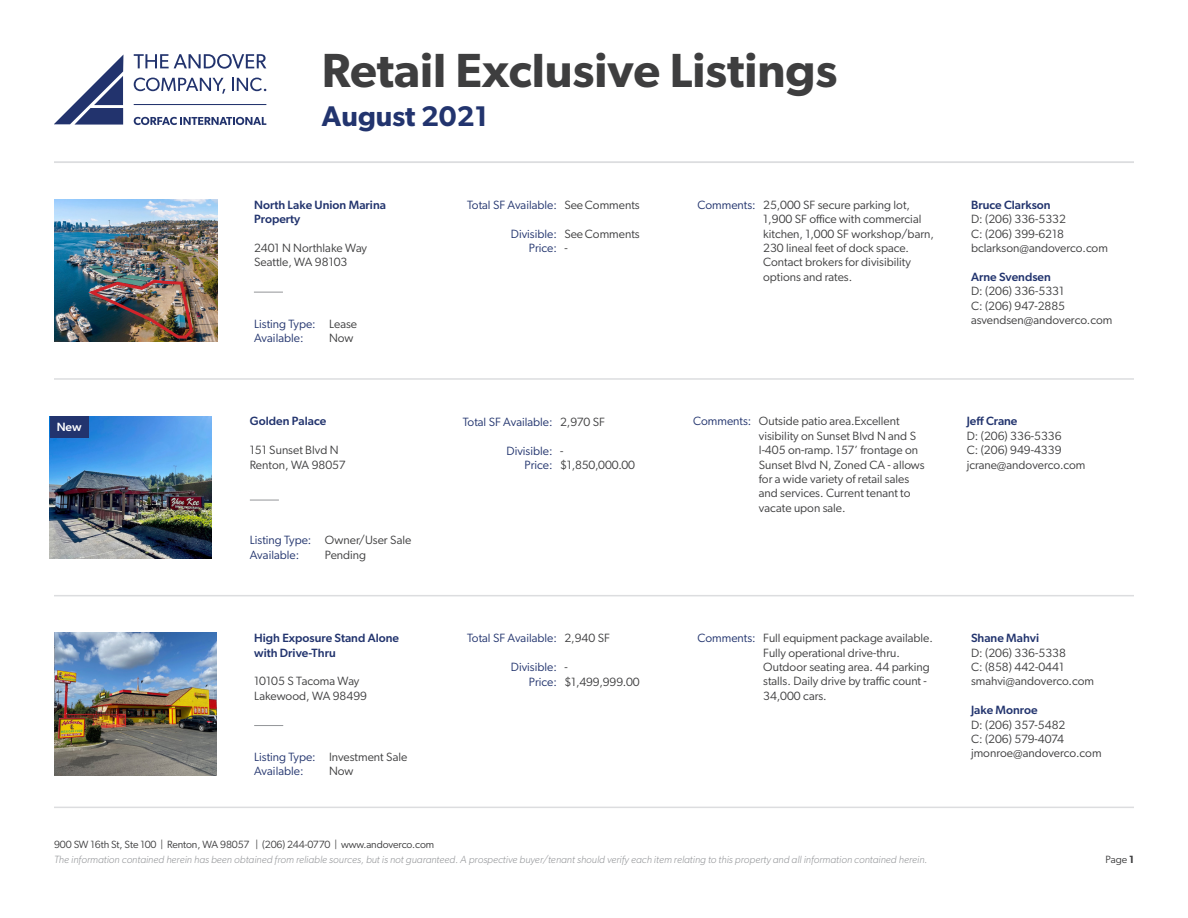
<style>
.page{position:relative;width:1188px;height:918px;background:#fff}
.page>*{position:absolute;margin:0;border:0;box-sizing:border-box;transform-origin:0 0}
.t1{font:600 48px "Gibson";color:#3e3e3f}
.t2{font:600 28.5px "Gibson";color:#22346e}
.t3{font:12px/14.4px "Gibson";color:#3e3e3f}
.t4{font:12px "Gibson";color:#22346e}
.t5{font:500 12px/14.4px "Gibson";color:#22346e}
.t6{font:500 12px "Gibson";color:#fff}
.t7{font:italic 300 10.5px "Gibson";color:#939598}
.t8{font:10.5px "Gibson";letter-spacing:-.01em;color:#3e3e3f}
.s1{font-weight:600}
</style>
<div class="page">
<svg style="left:54px;top:55px;width:69px;height:70px"></svg>
<svg style="left:134px;top:54px;width:132px;height:15px"></svg>
<hr style="left:134px;top:104px;width:132px;height:1px;background:#22336d">
<svg style="left:134px;top:117px;width:132px;height:8px"></svg>
<svg style="left:134px;top:78px;width:91px;height:16px"></svg>
<svg style="left:232px;top:78px;width:34px;height:13px"></svg>
<hr style="left:54px;top:162px;width:1080px;height:1px;background:#dcdddf">
<hr style="left:54px;top:378px;width:1080px;height:2px;background:#dcdddf">
<hr style="left:54px;top:595px;width:1080px;height:1px;background:#dcdddf">
<img style="left:54px;top:633px;width:162px;height:142px">
<svg style="left:254px;top:725px;width:29px;height:1px"></svg>
<svg style="left:254px;top:292px;width:29px;height:1px"></svg>
<img style="left:54px;top:199px;width:163px;height:143px">
<img style="left:84px;top:278px;width:111px;height:63px">
<hr style="left:54px;top:807px;width:1080px;height:1px;background:#dcdddf">
<img style="left:50px;top:416px;width:162px;height:143px">
<svg style="left:250px;top:500px;width:29px;height:1px"></svg>
<div style="left:50px;top:416px;width:39px;height:21px;background:#22346e"></div>
<h1 class="t1" style="left:322px;top:42px;width:517px">Retail Exclusive Listings</h1>
<h2 class="t2" style="left:322px;top:100px;width:168px">August 2021</h2>
<p class="t5" style="left:254px;top:197px;width:133px">North Lake Union Marina<br>Property</p>
<p class="t3" style="left:254px;top:240px;width:114px">2401 N Northlake Way</p>
<p class="t3" style="left:254px;top:255px;width:95px">Seattle, WA 98103</p>
<p class="t4" style="left:254px;top:316px;width:63px">Listing Type:</p>
<p class="t4" style="left:254px;top:331px;width:51px">Available:</p>
<p class="t3" style="left:329px;top:316px;width:30px">Lease</p>
<p class="t3" style="left:329px;top:330px;width:26px">Now</p>
<p class="t4" style="left:467px;top:198px;width:91px">Total SF Available:</p>
<p class="t4" style="left:511px;top:226px;width:48px">Divisible:</p>
<p class="t4" style="left:529px;top:241px;width:30px">Price:</p>
<p class="t3" style="left:564px;top:198px;width:77px">See Comments</p>
<p class="t3" style="left:564px;top:226px;width:77px">See Comments</p>
<p class="t3" style="left:564px;top:241px;width:5px">-</p>
<p class="t6" style="left:57px;top:420px;width:26px">New</p>
<p class="t5" style="left:250px;top:414px;width:78px">Golden Palace</p>
<p class="t3" style="left:250px;top:443px;width:90px">151 Sunset Blvd N</p>
<p class="t3" style="left:250px;top:457px;width:97px">Renton, WA 98057</p>
<p class="t4" style="left:250px;top:533px;width:63px">Listing Type:</p>
<p class="t4" style="left:250px;top:547px;width:51px">Available:</p>
<p class="t3" style="left:325px;top:533px;width:88px">Owner/User Sale</p>
<p class="t3" style="left:325px;top:547px;width:43px">Pending</p>
<p class="t5" style="left:254px;top:631px;width:146px">High Exposure Stand Alone with Drive-Thru</p>
<p class="t3" style="left:254px;top:674px;width:107px">10105 S Tacoma Way</p>
<p class="t3" style="left:254px;top:688px;width:114px">Lakewood, WA 98499</p>
<p class="t4" style="left:254px;top:750px;width:63px">Listing Type:</p>
<p class="t4" style="left:254px;top:764px;width:51px">Available:</p>
<p class="t3" style="left:329px;top:749px;width:80px">Investment Sale</p>
<p class="t3" style="left:329px;top:764px;width:26px">Now</p>
<p class="t8" style="left:54px;top:838px;width:382px">900 SW 16th St, Ste 100 | Renton, WA 98057 | (206) 244-0770 | www.andoverco.com</p>
<p class="t4" style="left:463px;top:414px;width:91px">Total SF Available:</p>
<p class="t4" style="left:506px;top:443px;width:48px">Divisible:</p>
<p class="t4" style="left:525px;top:458px;width:30px">Price:</p>
<p class="t3" style="left:560px;top:414px;width:46px">2,970 SF</p>
<p class="t3" style="left:560px;top:443px;width:5px">-</p>
<p class="t3" style="left:560px;top:457px;width:77px">$1,850,000.00</p>
<p class="t4" style="left:467px;top:631px;width:91px">Total SF Available:</p>
<p class="t4" style="left:511px;top:660px;width:48px">Divisible:</p>
<p class="t4" style="left:529px;top:674px;width:30px">Price:</p>
<p class="t3" style="left:564px;top:631px;width:47px">2,940 SF</p>
<p class="t3" style="left:564px;top:660px;width:5px">-</p>
<p class="t3" style="left:564px;top:674px;width:77px">$1,499,999.00</p>
<p class="t4" style="left:698px;top:197px;width:60px">Comments:</p>
<p class="t3" style="left:763px;top:197px;width:172px">25,000 SF secure parking lot,<br>1,900 SF office with commercial kitchen, 1,000 SF workshop/barn,<br>230 lineal feet of dock space.<br>Contact brokers for divisibility options and rates.</p>
<p class="t5" style="left:971px;top:197px;width:81px">Bruce Clarkson</p>
<p class="t3" style="left:971px;top:212px;width:96px">D: (206) 336-5332</p>
<p class="t3" style="left:971px;top:226px;width:95px">C: (206) 399-6218</p>
<p class="t3" style="left:971px;top:240px;width:138px">bclarkson@andoverco.com</p>
<p class="t5" style="left:971px;top:269px;width:81px">Arne Svendsen</p>
<p class="t3" style="left:971px;top:284px;width:95px">D: (206) 336-5331</p>
<p class="t3" style="left:971px;top:298px;width:96px">C: (206) 947-2885</p>
<p class="t3" style="left:971px;top:312px;width:143px">asvendsen@andoverco.com</p>
<p class="t4" style="left:693px;top:414px;width:60px">Comments:</p>
<p class="t3" style="left:759px;top:414px;width:167px">Outside patio area.Excellent visibility on Sunset Blvd N and S<br>I-405 on-ramp. 157’ frontage on<br>Sunset Blvd N, Zoned CA - allows for a wide variety of retail sales and services. Current tenant to vacate upon sale.</p>
<p class="t5" style="left:967px;top:414px;width:52px">Jeff Crane</p>
<p class="t3" style="left:967px;top:428px;width:96px">D: (206) 336-5336</p>
<p class="t3" style="left:967px;top:443px;width:96px">C: (206) 949-4339</p>
<p class="t3" style="left:967px;top:457px;width:120px">jcrane@andoverco.com</p>
<p class="t4" style="left:698px;top:631px;width:60px">Comments:</p>
<p class="t3" style="left:763px;top:631px;width:171px">Full equipment package available.<br>Fully operational drive-thru.<br>Outdoor seating area. 44 parking stalls. Daily drive by traffic count -<br>34,000 cars.</p>
<p class="t5" style="left:971px;top:631px;width:70px">Shane Mahvi</p>
<p class="t3" style="left:971px;top:645px;width:96px">D: (206) 336-5338</p>
<p class="t3" style="left:971px;top:659px;width:95px">C: (858) 442-0441</p>
<p class="t3" style="left:971px;top:674px;width:125px">smahvi@andoverco.com</p>
<p class="t5" style="left:971px;top:703px;width:68px">Jake Monroe</p>
<p class="t3" style="left:971px;top:717px;width:96px">D: (206) 357-5482</p>
<p class="t3" style="left:971px;top:731px;width:95px">C: (206) 579-4074</p>
<p class="t3" style="left:971px;top:746px;width:132px">jmonroe@andoverco.com</p>
<p class="t7" style="left:54px;top:853px;width:875px">The information contained herein has been obtained from reliable sources, but is not guaranteed. A prospective buyer/tenant should verify each item relating to this property and all information contained herein.</p>
<p class="t8" style="left:1106px;top:853px;width:30px">Page <span class="s1">1</span></p>
</div>
